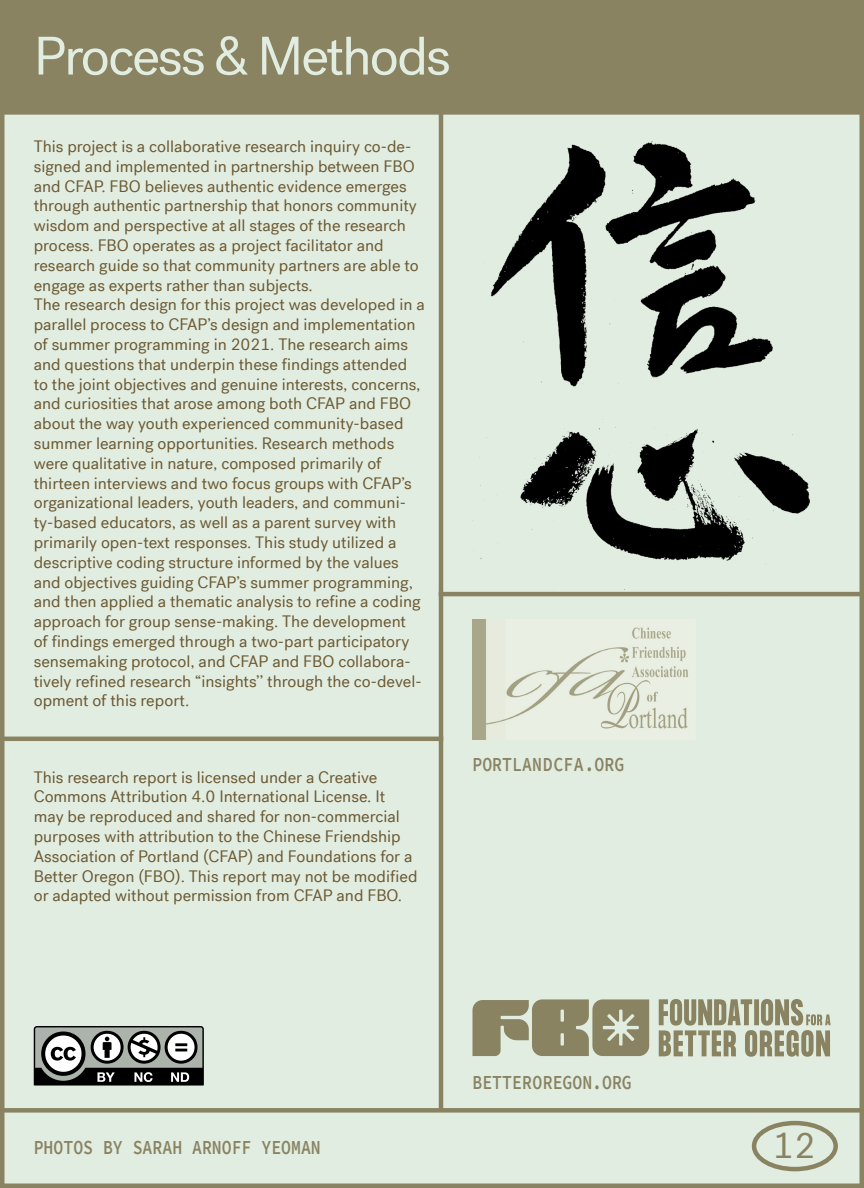
<style>
.page{position:relative;width:864px;height:1188px;background:#e2ede1}
.page>*{position:absolute;margin:0;border:0;box-sizing:border-box;transform-origin:0 0}
.t1{font:54px "Post Grotesk";letter-spacing:-.04em;color:#e2ede1}
.t2{font:36px "Post Grotesk";color:#898362}
.t3{font:600 19.8px "Source Code Pro";color:#898362;scale:.83 1}
.t4{font:16.5px/19.8px "Post Grotesk";color:#6c5a33}
</style>
<div class="page">
<hr style="left:0;top:1184px;width:864px;height:4px;background:#898362">
<hr style="left:0;top:0;width:4px;height:1188px;background:#898362">
<hr style="left:860px;top:0;width:4px;height:1188px;background:#898362">
<div style="left:752px;top:1121px;width:86px;height:50px;border:4px solid #898362;border-radius:50%"></div>
<div style="left:0;top:0;width:864px;height:112px;background:#898362"></div>
<div style="left:0;top:110px;width:864px;height:5px;background:#898362"></div>
<div style="left:0;top:1108px;width:864px;height:5px;background:#898362"></div>
<hr style="left:0;top:737px;width:443px;height:4px;background:#898362">
<hr style="left:439px;top:592px;width:425px;height:4px;background:#898362">
<hr style="left:439px;top:110px;width:4px;height:1000px;background:#898362">
<img style="left:472px;top:620px;width:216px;height:119px">
<svg style="left:472px;top:999px;width:177px;height:57px"></svg>
<svg style="left:659px;top:999px;width:171px;height:58px"></svg>
<svg style="left:34px;top:1026px;width:170px;height:60px;background:#727572"></svg>
<img style="left:472px;top:141px;width:338px;height:451px">
<h1 class="t1" style="left:34px;top:24px;width:419px">Process &amp; Methods</h1>
<p class="t4" style="left:34px;top:136px;width:393px">This project is a collaborative research inquiry co-de&shy;signed and implemented in partnership between FBO and CFAP. FBO believes authentic evidence emerges through authentic partnership that honors community wisdom and perspective at all stages of the research process. FBO operates as a project facilitator and research guide so that community partners are able to engage as experts rather than subjects.<br>The research design for this project was developed in a parallel process to CFAP’s design and implementation of summer programming in 2021. The research aims and questions that underpin these findings attended to the joint objectives and genuine interests, concerns, and curiosities that arose among both CFAP and FBO about the way youth experienced community-based summer learning opportunities. Research methods were qualitative in nature, composed primarily of thirteen interviews and two focus groups with CFAP’s organizational leaders, youth leaders, and communi&shy;ty-based educators, as well as a parent survey with primarily open-text responses. This study utilized a descriptive coding structure informed by the values and objectives guiding CFAP’s summer programming, and then applied a thematic analysis to refine a coding approach for group sense-making. The development<br>of findings emerged through a two-part participatory sensemaking protocol, and CFAP and FBO collabora&shy;tively refined research “insights’’ through the co-devel&shy;opment of this report.</p>
<p class="t4" style="left:34px;top:767px;width:385px">This research report is licensed under a Creative Commons Attribution 4.0 International License. It may be reproduced and shared for non-commercial purposes with attribution to the Chinese Friendship Association of Portland (CFAP) and Foundations for a Better Oregon (FBO). This report may not be modified or adapted without permission from CFAP and FBO.</p>
<p class="t3" style="left:472px;top:750px;width:184px">PORTLANDCFA.ORG</p>
<p class="t3" style="left:34px;top:1133px;width:347px">PHOTOS BY SARAH ARNOFF YEOMAN</p>
<p class="t3" style="left:472px;top:1068px;width:194px">BETTEROREGON.ORG</p>
<h2 class="t2" style="left:773px;top:1124px;width:45px">12</h2>
</div>
